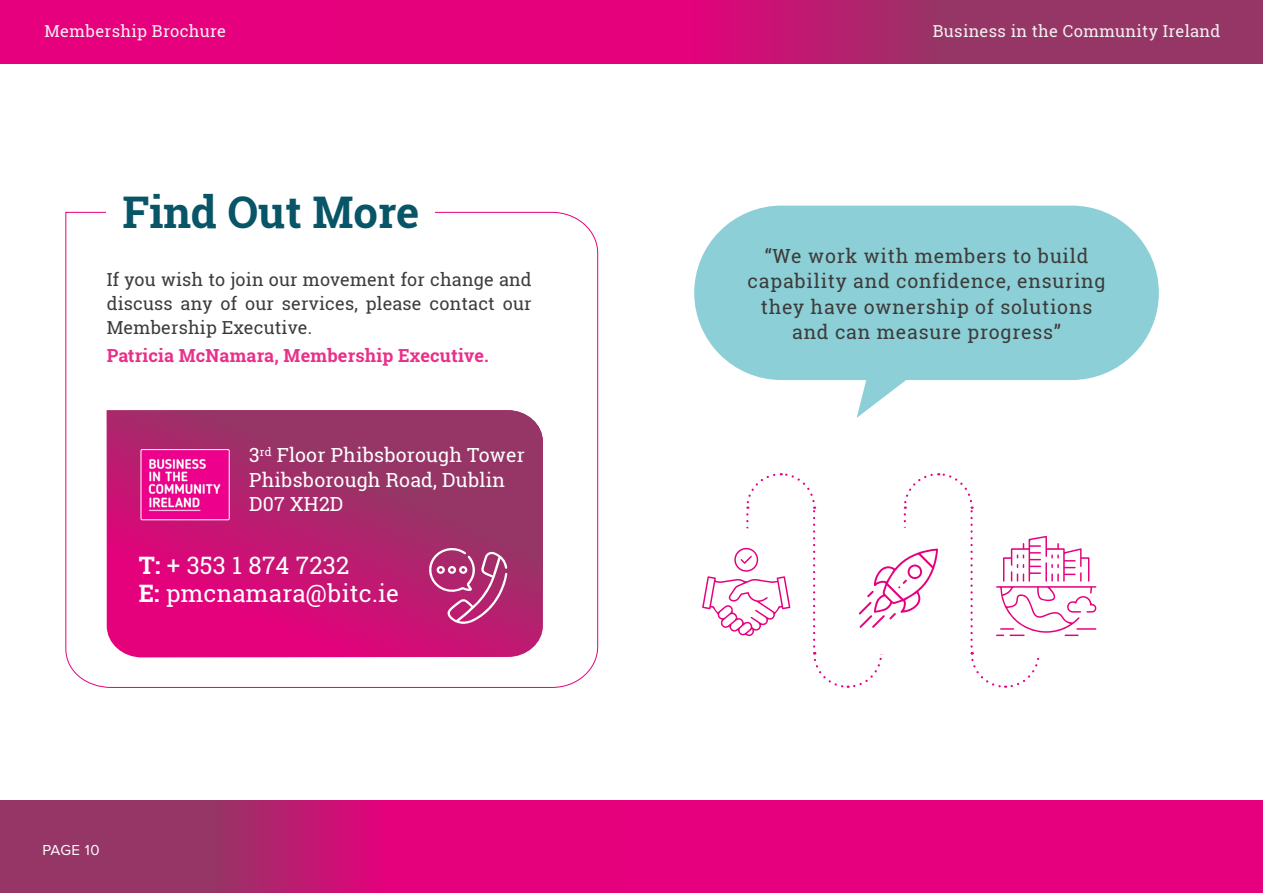
<style>
.page{position:relative;width:1263px;height:893px;background:#fff}
.page>*{position:absolute;margin:0;border:0;box-sizing:border-box;transform-origin:0 0}
.t1{font:700 43.65px "Roboto Slab";color:#075566}
.t2{font:24px/28.2px "Roboto Slab";letter-spacing:.01em;color:#fff}
.t3{font:19.5px/25.5px "Roboto Slab";letter-spacing:.04em;color:#3c3c3b;text-align:center}
.t4{font:19.5px/24.6px "Roboto Slab";letter-spacing:.01em;color:#fff}
.t5{font:18px/24px "Roboto Slab";letter-spacing:.01em;color:#3c3c3b;text-align:justify}
.t6{font:700 18px "Roboto Slab";letter-spacing:.01em;color:#e8308a}
.t7{font:16.5px "Roboto Slab";letter-spacing:.02em;color:#f3f0f0}
.t8{font:15px "Proxima Nova";letter-spacing:.01em;color:#fff}
.s1{font-weight:700}
</style>
<div class="page">
<div style="left:0;top:800px;width:1263px;height:93px;background:#e6007d"></div>
<div style="left:0;top:0;width:1263px;height:64px;background:#e6007d"></div>
<svg style="left:0;top:800px;width:368px;height:93px;background:#a32c69"></svg>
<svg style="left:713px;top:0;width:550px;height:64px;background:#a42b6a"></svg>
<svg style="left:65px;top:212px;width:533px;height:476px"></svg>
<div style="left:107px;top:194px;width:328px;height:47px;background:#fff"></div>
<svg style="left:702px;top:473px;width:394px;height:215px"></svg>
<svg style="left:107px;top:410px;width:436px;height:247px;background:#b72070"></svg>
<svg style="left:427px;top:547px;width:80px;height:77px;background:#bc4785"></svg>
<img style="left:143px;top:451px;width:85px;height:67px">
<div style="left:141px;top:449px;width:89px;height:71px;border:1px solid #fff"></div>
<div style="left:694px;top:206px;width:465px;height:174px;background:#8dcfd6;border-radius:87px"></div>
<p class="t7" style="left:45px;top:20px;width:183px">Membership Brochure</p>
<p class="t7" style="left:933px;top:20px;width:289px">Business in the Community Ireland</p>
<h1 class="t1" style="left:122px;top:183px;width:298px">Find Out More</h1>
<p class="t5" style="left:107px;top:267px;width:426px">If you wish to join our movement for change and discuss any of our services, please contact our Membership Executive.</p>
<p class="t6" style="left:107px;top:343px;width:383px">Patricia McNamara, Membership Executive.</p>
<p class="t4" style="left:249px;top:442px;width:277px">3<sup>rd</sup> Floor Phibsborough Tower<br>Phibsborough Road, Dublin<br>D07 XH2D</p>
<p class="t2" style="left:139px;top:550px;width:262px"><span class="s1">T:</span> + 353 1 874 7232<br><span class="s1">E:</span> pmcnamara@bitc.ie</p>
<p class="t8" style="left:43px;top:842px;width:58px">PAGE 10</p>
<p class="t3" style="left:748px;top:243px;width:359px">“We work with members to build capability and confidence, ensuring they have ownership of solutions and can measure progress”</p>
</div>
